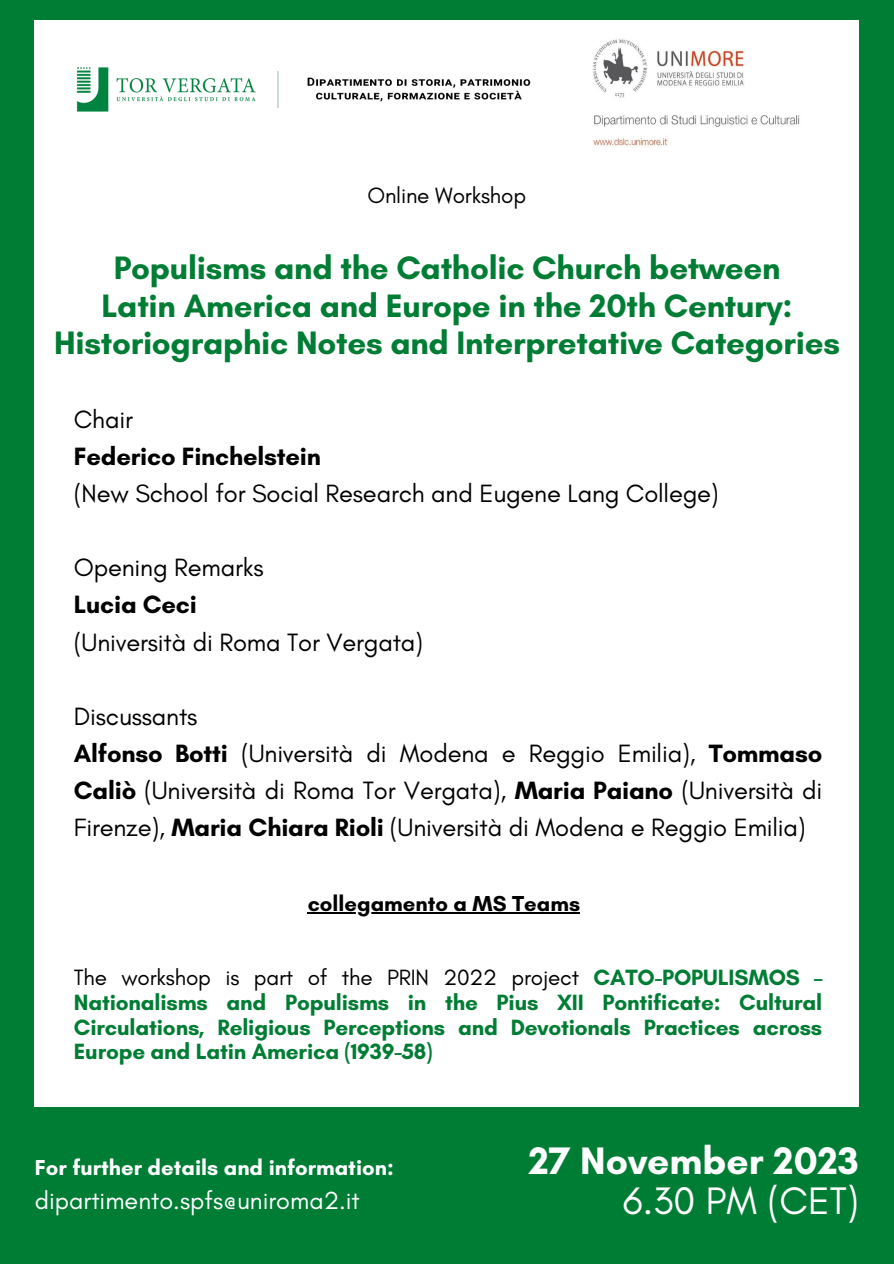
<style>
.page{position:relative;width:894px;height:1264px;background:#fff}
.page>*{position:absolute;margin:0;border:0;box-sizing:border-box;transform-origin:0 0}
.t1{font:700 39px "Glacial Indifference";color:#fff}
.t2{font:39px "Glacial Indifference";color:#fff}
.t3{font:700 33px "Glacial Indifference";letter-spacing:-.01em;color:#007d34}
.t4{font:25.5px/37.2px "Glacial Indifference";letter-spacing:-.01em;color:#000;text-align:justify}
.t5{font:700 25.5px "Glacial Indifference";letter-spacing:-.01em;color:#000}
.t6{font:25.2px "Glacial Indifference";color:#fff}
.t7{font:700 22.5px/24.8px "Glacial Indifference";letter-spacing:-.01em;color:#007d34;text-align:justify}
.t8{font:22.5px "Glacial Indifference";letter-spacing:-.01em;color:#000}
.t9{font:700 22.05px "Glacial Indifference";color:#fff}
.t10{font:700 22.05px "Glacial Indifference";color:#000}
.s1{font-weight:700}
.s2{font-weight:400;color:#000}
</style>
<div class="page">
<div style="left:0;top:0;width:893px;height:1263px;background:#007d34"></div>
<div style="left:35px;top:20px;width:823px;height:1086px;background:#fff"></div>
<img style="left:76px;top:67px;width:455px;height:45px">
<img style="left:593px;top:39px;width:207px;height:107px">
<hr style="left:308px;top:912px;width:272px;height:1px;background:#000">
<p class="t8" style="left:367px;top:181px;width:160px">Online Workshop</p>
<p class="t3" style="left:114px;top:248px;width:668px">Populisms and the Catholic Church between</p>
<p class="t3" style="left:101px;top:285px;width:692px">Latin America and Europe in the 20th Century:</p>
<p class="t3" style="left:54px;top:322px;width:787px">Historiographic Notes and Interpretative Categories</p>
<p class="t4" style="left:74px;top:400px;width:61px">Chair</p>
<p class="t5" style="left:74px;top:440px;width:249px">Federico Finchelstein</p>
<p class="t4" style="left:74px;top:474px;width:646px">(New School for Social Research and Eugene Lang College)</p>
<p class="t4" style="left:74px;top:548px;width:191px">Opening Remarks</p>
<p class="t5" style="left:74px;top:589px;width:124px">Lucia Ceci</p>
<p class="t4" style="left:74px;top:623px;width:350px">(Università di Roma Tor Vergata)</p>
<p class="t4" style="left:74px;top:697px;width:125px">Discussants</p>
<p class="t4" style="left:74px;top:734px;width:749px"><span class="s1">Alfonso Botti</span> (Università di Modena e Reggio Emilia), <span class="s1">Tommaso Caliò</span> (Università di Roma Tor Vergata), <span class="s1">Maria Paiano</span> (Università di Firenze), <span class="s1">Maria Chiara Rioli</span> (Università di Modena e Reggio Emilia)</p>
<p class="t10" style="left:308px;top:889px;width:274px">collegamento a MS Teams</p>
<p class="t7" style="left:74px;top:964px;width:749px"><span class="s2">The workshop is part of the PRIN 2022 project</span> CATO-POPULISMOS – Nationalisms and Populisms in the Pius XII Pontificate: Cultural Circulations, Religious Perceptions and Devotionals Practices across Europe and Latin America (1939-58)</p>
<p class="t9" style="left:35px;top:1153px;width:360px">For further details and information:</p>
<p class="t1" style="left:528px;top:1136px;width:331px">27 November 2023</p>
<p class="t6" style="left:35px;top:1184px;width:326px">dipartimento.spfs@uniroma2.it</p>
<p class="t2" style="left:622px;top:1177px;width:237px">6.30 PM (CET)</p>
</div>
